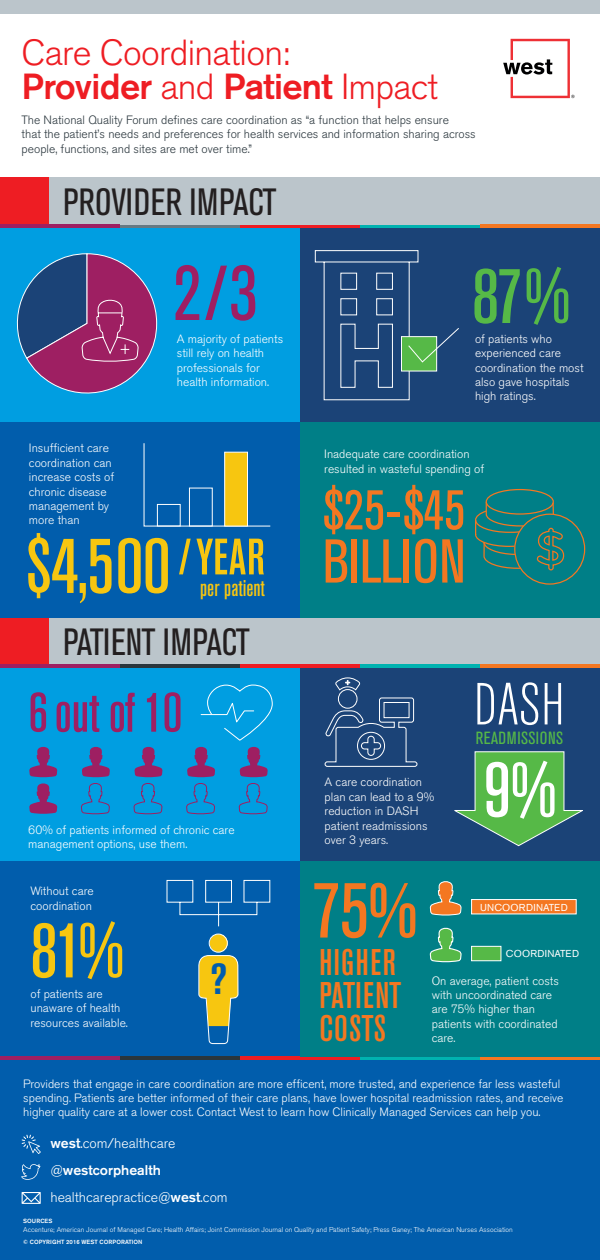
<style>
.page{position:relative;width:600px;height:1260px;background:#fff}
.page>*{position:absolute;margin:0;border:0;box-sizing:border-box;transform-origin:0 0}
.t1{font:500 condensed 77px "Akzidenz Grotesk BE";color:#f7c610}
.t2{font:condensed 77px "Akzidenz Grotesk BE";color:#9e1f62}
.t3{font:500 condensed 77px "Akzidenz Grotesk BE";color:#56b947}
.t4{font:condensed 77px "Akzidenz Grotesk BE";color:#f47721}
.t5{font:500 condensed 77px "Akzidenz Grotesk BE";color:#fff}
.t6{font:condensed 61.2px "Akzidenz Grotesk BE";letter-spacing:-.01em;color:#f47721}
.t7{font:300 condensed 58.7px "Akzidenz Grotesk BE";color:#fff}
.t8{font:condensed 55.4px "Akzidenz Grotesk BE";color:#f47721}
.t9{font:500 condensed 55.2px "Akzidenz Grotesk BE";color:#9e1f62}
.t10{font:700 condensed 43.3px "Akzidenz Grotesk BE";color:#015dac}
.t11{font:condensed 37.6px "Akzidenz Grotesk BE";color:#231f20}
.t12{font:condensed 37.6px "Akzidenz Grotesk BE";letter-spacing:-.02em;color:#231f20}
.t13{font:500 condensed 36.8px/33px "Akzidenz Grotesk BE";letter-spacing:.03em;color:#f47721}
.t14{font:300 36px/33px "Akzidenz Grotesk BE";letter-spacing:-.02em;color:#ee1d23}
.t15{font:500 condensed 22.7px "Akzidenz Grotesk BE";color:#f7c610}
.t16{font:condensed 17.5px "Akzidenz Grotesk BE";letter-spacing:.02em;color:#56b947}
.t17{font:300 14px/27px "Akzidenz Grotesk BE";color:#fff}
.t18{font:300 12px/14.4px "Akzidenz Grotesk BE";color:#fff}
.t19{font:300 12px/14.4px "Akzidenz Grotesk BE";color:#2a363d}
.t20{font:10px "Akzidenz Grotesk BE";letter-spacing:.02em;color:#fff}
.t21{font:300 7px "Akzidenz Grotesk BE";color:#fff}
.t22{font:500 6px "Akzidenz Grotesk BE";color:#fff}
.s1{font-weight:500}
</style>
<div class="page">
<div style="left:0;top:668px;width:300px;height:195px;background:#009ee1"></div>
<div style="left:0;top:861px;width:300px;height:195px;background:#015dac"></div>
<div style="left:0;top:1060px;width:600px;height:200px;background:#015dac"></div>
<div style="left:42px;top:177px;width:558px;height:49px;background:#bbc5cb"></div>
<div style="left:42px;top:617px;width:558px;height:48px;background:#bbc5cb"></div>
<div style="left:0;top:617px;width:48px;height:48px;background:#ee1d23"></div>
<div style="left:0;top:422px;width:300px;height:195px;background:#015dac"></div>
<div style="left:300px;top:666px;width:300px;height:195px;background:#1b4377"></div>
<div style="left:0;top:177px;width:48px;height:49px;background:#ee1d23"></div>
<div style="left:0;top:227px;width:300px;height:195px;background:#009ee1"></div>
<div style="left:300px;top:227px;width:300px;height:195px;background:#1b4377"></div>
<hr style="left:480px;top:665px;width:120px;height:3px;background:#f47721">
<svg style="left:480px;top:1056px;width:120px;height:4px"></svg>
<hr style="left:360px;top:665px;width:120px;height:3px;background:#00b2b0">
<svg style="left:360px;top:1056px;width:120px;height:4px"></svg>
<hr style="left:240px;top:665px;width:120px;height:3px;background:#ee1d23">
<hr style="left:240px;top:1056px;width:120px;height:4px;background:#ee1d23">
<hr style="left:120px;top:665px;width:120px;height:3px;background:#2a363d">
<hr style="left:120px;top:1056px;width:120px;height:4px;background:#2a363d">
<hr style="left:0;top:665px;width:120px;height:3px;background:#9e1f62">
<hr style="left:0;top:1056px;width:120px;height:4px;background:#9e1f62">
<svg style="left:503px;top:39px;width:71px;height:59px"></svg>
<div style="left:300px;top:861px;width:300px;height:195px;background:#007f87"></div>
<hr style="left:0;top:225px;width:120px;height:3px;background:#9e1f62">
<hr style="left:120px;top:225px;width:120px;height:3px;background:#677982">
<hr style="left:240px;top:225px;width:120px;height:3px;background:#ee1d23">
<hr style="left:360px;top:225px;width:120px;height:3px;background:#00b2b0">
<hr style="left:480px;top:225px;width:120px;height:3px;background:#f47721">
<div style="left:0;top:0;width:600px;height:13px;background:#bbc5cb"></div>
<div style="left:300px;top:422px;width:300px;height:195px;background:#007f87"></div>
<svg style="left:22px;top:1135px;width:19px;height:19px"></svg>
<svg style="left:21px;top:1164px;width:19px;height:16px"></svg>
<svg style="left:22px;top:1192px;width:19px;height:12px"></svg>
<svg style="left:29px;top:746px;width:28px;height:68px"></svg>
<svg style="left:81px;top:746px;width:29px;height:69px"></svg>
<svg style="left:134px;top:746px;width:29px;height:69px"></svg>
<svg style="left:187px;top:684px;width:86px;height:131px"></svg>
<div style="left:210px;top:934px;width:18px;height:18px;background:#f7c610;border-radius:50%"></div>
<svg style="left:166px;top:879px;width:105px;height:48px"></svg>
<div style="left:209px;top:934px;width:19px;height:19px;border:1px solid #fff;border-radius:50%"></div>
<svg style="left:198px;top:955px;width:41px;height:90px"></svg>
<svg style="left:314px;top:250px;width:145px;height:151px"></svg>
<svg style="left:16px;top:253px;width:142px;height:141px"></svg>
<svg style="left:143px;top:443px;width:128px;height:84px"></svg>
<div style="left:157px;top:504px;width:24px;height:23px;border:1px solid #fff"></div>
<div style="left:189px;top:488px;width:24px;height:39px;border:1px solid #fff"></div>
<div style="left:224px;top:452px;width:24px;height:75px;background:#f7c610;border:1px solid #fff"></div>
<svg style="left:430px;top:881px;width:32px;height:82px"></svg>
<div style="left:471px;top:946px;width:30px;height:15px;background:#56b947;border:1px solid #fff"></div>
<div style="left:471px;top:899px;width:106px;height:15px;background:#f47721;border:1px solid #fff"></div>
<svg style="left:454px;top:751px;width:129px;height:96px"></svg>
<svg style="left:324px;top:677px;width:94px;height:90px"></svg>
<svg style="left:552px;top:504px;width:2px;height:10px"></svg>
<div style="left:486px;top:489px;width:68px;height:26px;border:1px solid #f47721;border-radius:50%"></div>
<svg style="left:536px;top:527px;width:29px;height:44px"></svg>
<svg style="left:475px;top:501px;width:50px;height:68px"></svg>
<h3 class="t14" style="left:22px;top:37px;width:418px">Care Coordination:<br><span class="s1">Provider</span> and <span class="s1">Patient</span> Impact</h3>
<p class="t19" style="left:22px;top:113px;width:456px">The National Quality Forum defines care coordination as “a function that helps ensure<br>that the patient’s needs and preferences for health services and information sharing across people, functions, and sites are met over time.”</p>
<h3 class="t11" style="left:63px;top:181px;width:215px">PROVIDER IMPACT</h3>
<h1 class="t2" style="left:173px;top:251px;width:86px">2/3</h1>
<p class="t18" style="left:177px;top:332px;width:108px">A majority of patients still rely on health professionals for health information.</p>
<p class="t18" style="left:475px;top:332px;width:110px">of patients who experienced care coordination the most also gave hospitals high ratings.</p>
<h1 class="t3" style="left:472px;top:254px;width:99px">87%</h1>
<p class="t18" style="left:29px;top:441px;width:87px">Insufficient care coordination can increase costs of chronic disease management by more than</p>
<h1 class="t1" style="left:26px;top:524px;width:240px">$4,500<sup>/YEAR</sup></h1>
<h3 class="t15" style="left:200px;top:575px;width:66px">per patient</h3>
<h3 class="t12" style="left:63px;top:621px;width:189px">PATIENT IMPACT</h3>
<h3 class="t9" style="left:28px;top:682px;width:155px">6 out of 10</h3>
<p class="t18" style="left:28px;top:823px;width:208px">60% of patients informed of chronic care management options, use them.</p>
<p class="t18" style="left:30px;top:884px;width:65px">Without care coordination</p>
<h1 class="t1" style="left:30px;top:908px;width:95px">81%</h1>
<p class="t18" style="left:30px;top:987px;width:99px">of patients are unaware of health resources available.</p>
<h3 class="t10" style="left:209px;top:954px;width:20px">?</h3>
<p class="t18" style="left:324px;top:447px;width:161px">Inadequate care coordination resulted in wasteful spending of</p>
<h3 class="t8" style="left:323px;top:480px;width:144px">$25- $45</h3>
<h2 class="t6" style="left:323px;top:527px;width:145px">BILLION</h2>
<p class="t18" style="left:325px;top:775px;width:111px">A care coordination plan can lead to a 9% reduction in DASH patient readmissions over 3 years.</p>
<h3 class="t7" style="left:474px;top:673px;width:92px">DASH</h3>
<h3 class="t16" style="left:476px;top:728px;width:89px">READMISSIONS</h3>
<h1 class="t5" style="left:484px;top:748px;width:74px">9%</h1>
<h1 class="t4" style="left:312px;top:868px;width:107px">75%</h1>
<h3 class="t13" style="left:319px;top:947px;width:84px">HIGHER<br>PATIENT<br>COSTS</h3>
<p class="t20" style="left:480px;top:901px;width:89px">UNCOORDINATED</p>
<p class="t20" style="left:506px;top:948px;width:75px">COORDINATED</p>
<p class="t18" style="left:432px;top:974px;width:129px">On average, patient costs with uncoordinated care are 75% higher than patients with coordinated care.</p>
<p class="t18" style="left:23px;top:1077px;width:542px">Providers that engage in care coordination are more efficent, more trusted, and experience far less wasteful spending. Patients are better informed of their care plans, have lower hospital readmission rates, and receive higher quality care at a lower cost. Contact West to learn how Clinically Managed Services can help you.</p>
<p class="t17" style="left:50px;top:1130px;width:179px"><span class="s1">west</span>.com/healthcare @<span class="s1">westcorphealth </span>healthcarepractice@<span class="s1">west</span>.com</p>
<p class="t22" style="left:23px;top:1217px;width:31px">SOURCES</p>
<p class="t21" style="left:23px;top:1225px;width:491px">Accenture; American Journal of Managed Care; Health Affairs; Joint Commission Journal on Quality and Patient Safety; Press Ganey; The American Nurses Association</p>
<p class="t22" style="left:23px;top:1239px;width:121px">© COPYRIGHT 2016 WEST CORPORATION</p>
</div>
